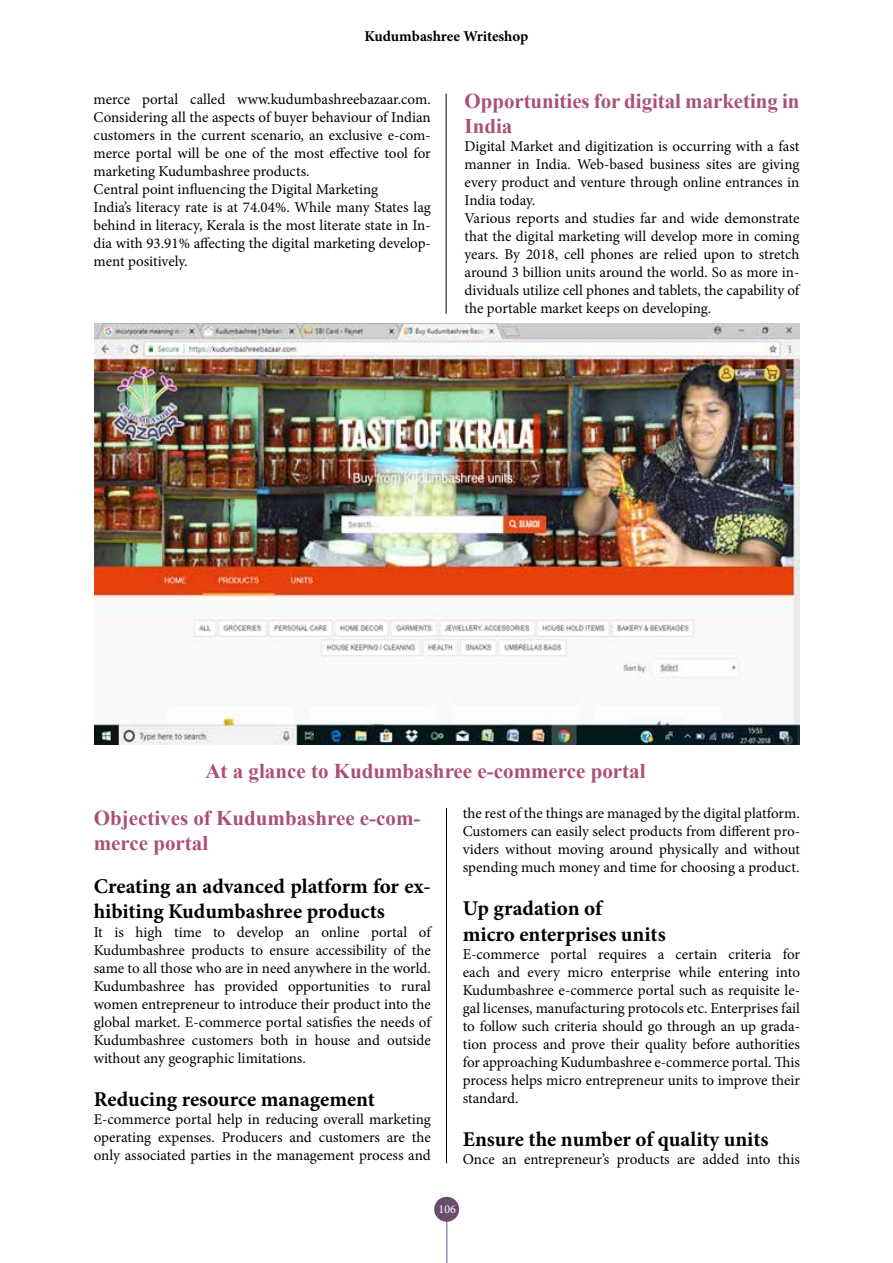
<style>
.page{position:relative;width:893px;height:1263px;background:#fff}
.page>*{position:absolute;margin:0;border:0;box-sizing:border-box;transform-origin:0 0}
.t1{font:700 21px/25.2px "Minion Pro";color:#000}
.t2{font:700 21px/25.5px "Times New Roman";color:#aa5076}
.t3{font:15px/18px "Minion Pro";color:#000;text-align:justify}
.t4{font:700 15px "Minion Pro";letter-spacing:-.005em;color:#000}
.t5{font:12px "Minion Pro";color:#fff}
</style>
<div class="page">
<hr style="left:446px;top:1208px;width:1px;height:55px;background:#6b55a4">
<div style="left:434px;top:1197px;width:25px;height:25px;background:#6a4c6d;border-radius:50%"></div>
<img style="left:94px;top:323px;width:705px;height:422px">
<hr style="left:446px;top:808px;width:1px;height:355px;background:#000">
<hr style="left:446px;top:94px;width:1px;height:220px;background:#000">
<p class="t4" style="left:364px;top:25px;width:165px">Kudumbashree Writeshop</p>
<p class="t3" style="left:94px;top:91px;width:339px;text-align:left">merce portal called www.kudumbashreebazaar.com.<br>Considering all the aspects of buyer behaviour of Indian customers in the current scenario, an exclusive e-com&shy;merce portal will be one of the most effective tool for marketing Kudumbashree products.<br>Central point influencing the Digital Marketing<br>India’s literacy rate is at 74.04%. While many States lag behind in literacy, Kerala is the most literate state in In&shy;dia with 93.91% affecting the digital marketing develop&shy;ment positively.</p>
<h1 class="t2" style="left:465px;top:87px;width:336px">Opportunities for digital marketing in<br>India</h1>
<p class="t3" style="left:465px;top:138px;width:336px;text-align:left">Digital Market and digitization is occurring with a fast manner in India. Web-based business sites are giving every product and venture through online entrances in India today.<br>Various reports and studies far and wide demonstrate that the digital marketing will develop more in coming years. By 2018, cell phones are relied upon to stretch around 3 billion units around the world. So as more in&shy;dividuals utilize cell phones and tablets, the capability of the portable market keeps on developing.</p>
<h1 class="t2" style="left:205px;top:758px;width:442px">At a glance to Kudumbashree e-commerce portal</h1>
<h1 class="t2" style="left:94px;top:804px;width:328px">Objectives of Kudumbashree e-com&shy;merce portal</h1>
<h1 class="t1" style="left:94px;top:874px;width:339px">Creating an advanced platform for ex&shy;hibiting Kudumbashree products</h1>
<p class="t3" style="left:94px;top:923px;width:339px">It is high time to develop an online portal of Kudumbashree products to ensure accessibility of the same to all those who are in need anywhere in the world.<br>Kudumbashree has provided opportunities to rural women entrepreneur to introduce their product into the global market. E-commerce portal satisfies the needs of Kudumbashree customers both in house and outside without any geographic limitations.</p>
<h1 class="t1" style="left:94px;top:1086px;width:283px">Reducing resource management</h1>
<p class="t3" style="left:94px;top:1110px;width:339px">E-commerce portal help in reducing overall marketing operating expenses. Producers and customers are the only associated parties in the management process and</p>
<p class="t3" style="left:463px;top:804px;width:339px">the rest of the things are managed by the digital platform.<br>Customers can easily select products from different pro&shy;viders without moving around physically and without spending much money and time for choosing a product.</p>
<h1 class="t1" style="left:463px;top:896px;width:205px">Up gradation of<br>micro enterprises units</h1>
<p class="t3" style="left:463px;top:945px;width:339px">E-commerce portal requires a certain criteria for each and every micro enterprise while entering into Kudumbashree e-commerce portal such as requisite le&shy;gal licenses, manufacturing protocols etc. Enterprises fail to follow such criteria should go through an up grada&shy;tion process and prove their quality before authorities for approaching Kudumbashree e-commerce portal. This process helps micro entrepreneur units to improve their standard.</p>
<h1 class="t1" style="left:463px;top:1126px;width:307px">Ensure the number of quality units</h1>
<p class="t3" style="left:463px;top:1150px;width:339px">Once an entrepreneur’s products are added into this</p>
<p class="t5" style="left:439px;top:1200px;width:19px">106</p>
</div>
